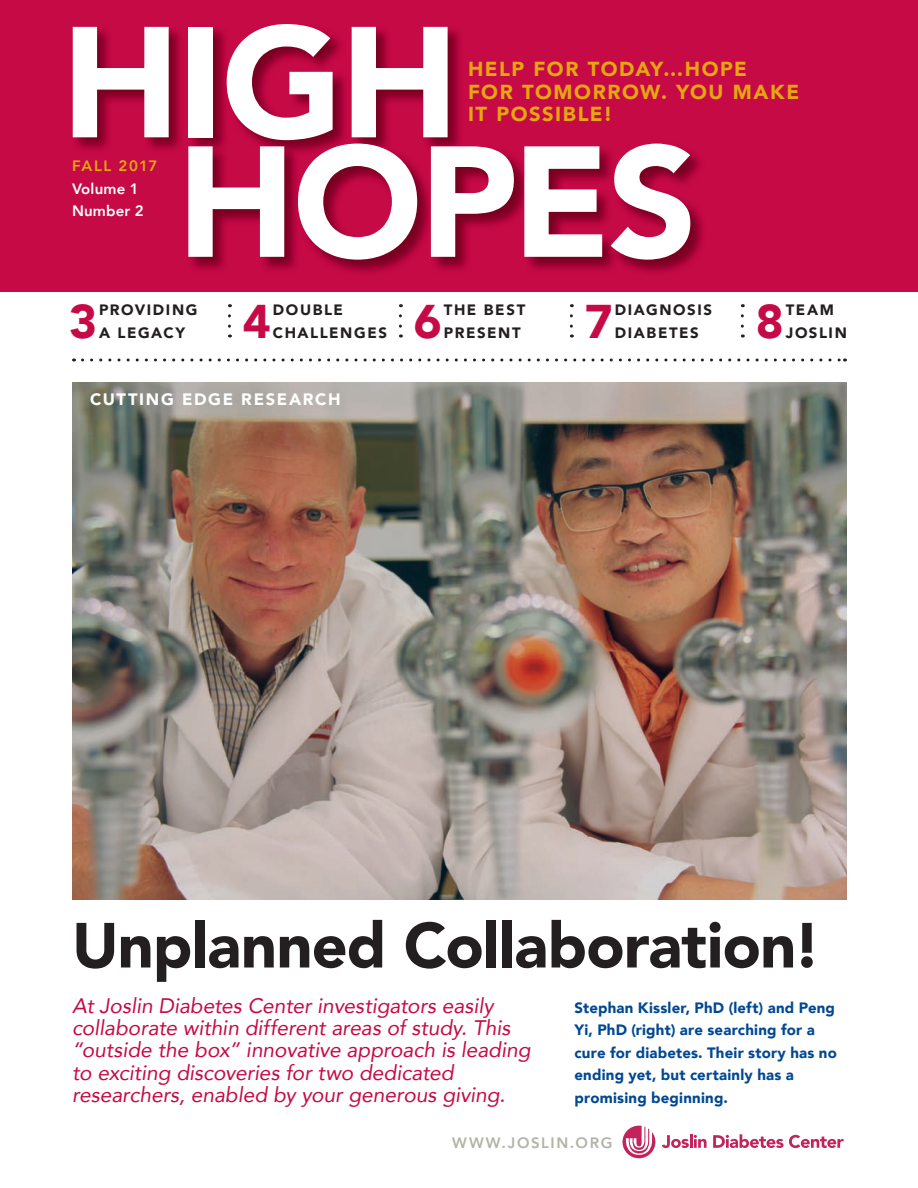
<style>
.page{position:relative;width:918px;height:1188px;background:#fff}
.page>*{position:absolute;margin:0;border:0;box-sizing:border-box;transform-origin:0 0}
.t1{font:900 156px/119.6px "Avenir";letter-spacing:-.02em;color:#fff}
.t2{font:900 63px "Avenir";letter-spacing:-.01em;color:#231f20}
.t3{font:900 47.25px "Avenir";color:#c60a45}
.t4{font:italic 21px/22.5px "Avenir";color:#c60a45}
.t5{font:900 20.25px/22.5px "Avenir";letter-spacing:.075em;color:#e5a710}
.t6{font:900 16.5px "Avenir";letter-spacing:.1em;color:#fff}
.t7{font:900 15px/22.5px "Avenir";letter-spacing:.015em;color:#014892}
.t8{font:900 15px "Avenir";letter-spacing:.105em;color:#231f20}
.t9{font:800 15px/22.5px "Avenir";letter-spacing:.01em;color:#fff}
.t10{font:800 15px "Avenir";letter-spacing:.11em;color:#b2b2a7}
.t11{font:800 15px "Avenir";letter-spacing:.095em;color:#e5a710}
</style>
<div class="page">
<img style="left:72px;top:382px;width:774px;height:518px">
<div style="left:0;top:0;width:918px;height:292px;background:#c60a45"></div>
<img style="left:75px;top:27px;width:628px;height:245px">
<hr style="left:690px;top:1134px;width:3px;height:14px;background:#c3225a">
<svg style="left:662px;top:1135px;width:45px;height:13px"></svg>
<svg style="left:713px;top:1134px;width:131px;height:14px"></svg>
<svg style="left:623px;top:1126px;width:32px;height:32px"></svg>
<svg style="left:82px;top:358px;width:763px;height:4px"></svg>
<svg style="left:228px;top:316px;width:3px;height:22px"></svg>
<svg style="left:399px;top:316px;width:3px;height:22px"></svg>
<svg style="left:570px;top:316px;width:3px;height:22px"></svg>
<svg style="left:741px;top:316px;width:3px;height:22px"></svg>
<h1 class="t1" style="left:177px;top:19px;width:522px;text-indent:-116px">HIGH<br>HOPES</h1>
<p class="t5" style="left:468px;top:57px;width:333px">HELP FOR TODAY…HOPE<br>FOR TOMORROW. YOU MAKE<br>IT POSSIBLE!</p>
<p class="t11" style="left:72px;top:154px;width:87px">FALL 2017</p>
<p class="t9" style="left:72px;top:177px;width:73px">Volume 1<br>Number 2</p>
<h3 class="t3" style="left:69px;top:281px;width:29px">3</h3>
<p class="t8" style="left:99px;top:297px;width:100px">PROVIDING</p>
<p class="t8" style="left:99px;top:319px;width:88px">A LEGACY</p>
<h3 class="t3" style="left:243px;top:281px;width:29px">4</h3>
<p class="t8" style="left:273px;top:297px;width:72px">DOUBLE</p>
<p class="t8" style="left:273px;top:319px;width:115px">CHALLENGES</p>
<h3 class="t3" style="left:414px;top:281px;width:29px">6</h3>
<p class="t8" style="left:444px;top:297px;width:83px">THE BEST</p>
<p class="t8" style="left:444px;top:319px;width:78px">PRESENT</p>
<h3 class="t3" style="left:585px;top:281px;width:29px">7</h3>
<p class="t8" style="left:615px;top:297px;width:99px">DIAGNOSIS</p>
<p class="t8" style="left:615px;top:319px;width:85px">DIABETES</p>
<h3 class="t3" style="left:756px;top:281px;width:29px">8</h3>
<p class="t8" style="left:786px;top:297px;width:50px">TEAM</p>
<p class="t8" style="left:786px;top:319px;width:63px">JOSLIN</p>
<p class="t6" style="left:90px;top:385px;width:252px">CUTTING EDGE RESEARCH</p>
<h2 class="t2" style="left:72px;top:892px;width:750px">Unplanned Collaboration!</h2>
<p class="t4" style="left:72px;top:994px;width:460px">At Joslin Diabetes Center investigators easily collaborate within different areas of study. This “outside the box” innovative approach is leading to exciting discoveries for two dedicated researchers, enabled by your generous giving.</p>
<p class="t7" style="left:574px;top:996px;width:264px">Stephan Kissler, PhD (left) and Peng<br>Yi, PhD (right) are searching for a cure for diabetes. Their story has no ending yet, but certainly has a promising beginning.</p>
<p class="t10" style="left:452px;top:1131px;width:162px">WWW.JOSLIN.ORG</p>
</div>
